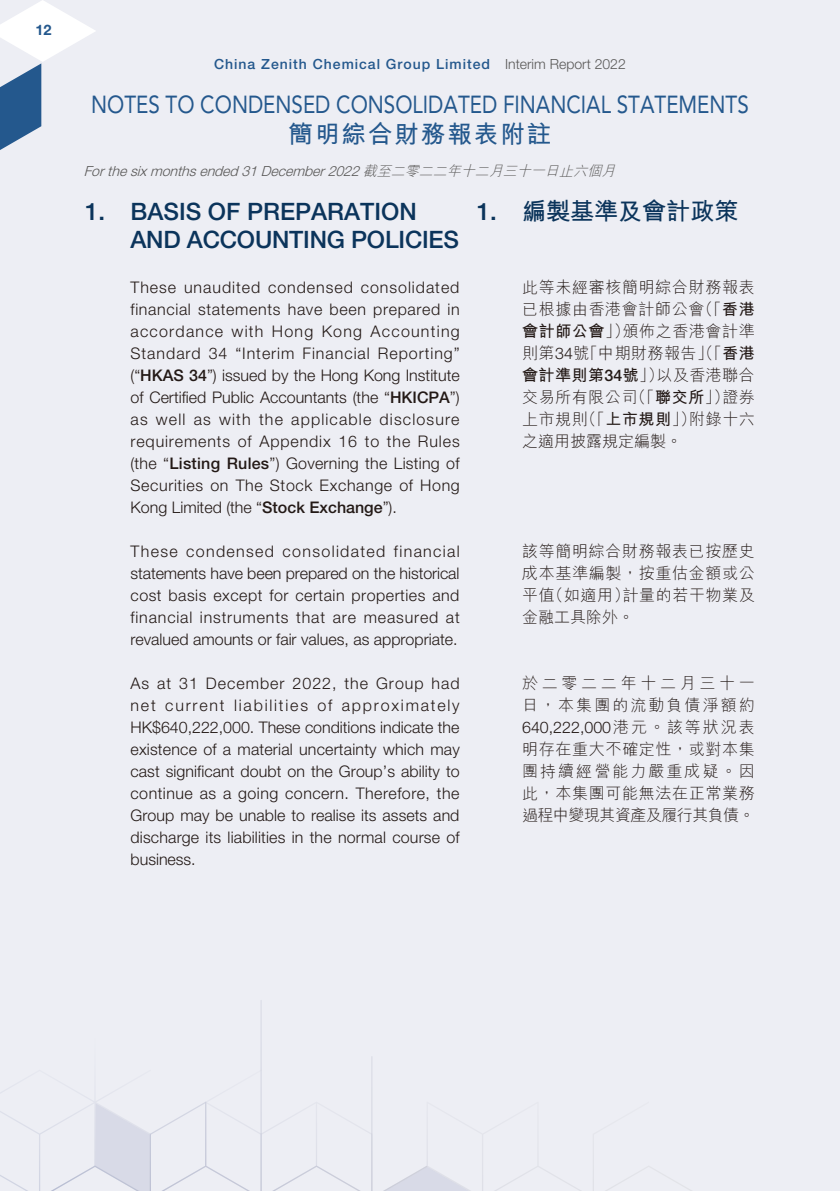
<style>
.page{position:relative;width:840px;height:1191px;background:#fff}
.page>*{position:absolute;margin:0;border:0;box-sizing:border-box;transform-origin:0 0}
.t1{font:24.4px "Avenir LT Std";color:#24588d;scale:.84 1}
.t2{font:700 24.4px "M Hei HK";letter-spacing:.08em;color:#24588d}
.t3{font:500 24px/28px "Helvetica Neue LT Std";letter-spacing:-.01em;color:#0b345b}
.t4{font:700 24px "M Hei HK";color:#0b345b}
.t5{font:300 16px/22px "Helvetica Neue LT Std";letter-spacing:.01em;color:#231916;text-align:justify}
.t6{font:300 16px/22px "M Hei HK";letter-spacing:.04em;color:#231916;text-align:justify}
.t7{font:300 16px/22px "M Hei HK";letter-spacing:.23em;color:#231916}
.t8{font:700 14.4px "Helvetica Neue LT Std";color:#24588d}
.t9{font:italic 300 14px "Helvetica Neue LT Std";color:#595857}
.t10{font:500 14px "Helvetica Neue LT Std";letter-spacing:.07em;color:#24588d}
.s1{font-weight:300;color:#595857}
.s2{font-family:"M Hei HK"}
.s3{font-weight:500}
.s4{font-family:"Helvetica Neue LT Std";font-weight:500}
.s5{font-weight:700}
.s6{font-family:"Helvetica Neue LT Std"}
</style>
<div class="page">
<div style="left:0;top:0;width:839px;height:1191px;background:#edeef4"></div>
<svg style="left:0;top:0;width:95px;height:150px"></svg>
<svg style="left:0;top:1000px;width:692px;height:191px"></svg>
<p class="t8" style="left:35px;top:21px;width:18px">12</p>
<p class="t10" style="left:214px;top:56px;width:413px">China Zenith Chemical Group Limited <span class="s1">Interim Report 2022</span></p>
<h1 class="t1" style="left:91px;top:90px;width:784px">NOTES TO CONDENSED CONSOLIDATED FINANCIAL STATEMENTS</h1>
<h1 class="t2" style="left:288px;top:116px;width:264px">簡明綜合財務報表附註</h1>
<p class="t9" style="left:84px;top:162px;width:536px">Forthesixmonthsended31December2022<span class="s2">截至二零二二年十二月三十一日止六個月</span></p>
<h2 class="t3" style="left:130px;top:197px;width:330px;text-indent:-45px">1. BASIS OF PREPARATION<br>AND ACCOUNTING POLICIES</h2>
<p class="t5" style="left:130px;top:276px;width:330px">These unaudited condensed consolidated financial statements have been prepared in accordance with Hong Kong Accounting Standard 34 “Interim Financial Reporting” (“<span class="s3">HKAS 34</span>”) issued by the Hong Kong Institute of Certified Public Accountants (the “<span class="s3">HKICPA</span>”) as well as with the applicable disclosure requirements of Appendix 16 to the Rules (the “<span class="s3">Listing Rules</span>”) Governing the Listing of Securities on The Stock Exchange of Hong Kong Limited (the “<span class="s3">Stock Exchange</span>”).</p>
<p class="t5" style="left:130px;top:540px;width:330px">These condensed consolidated financial statements have been prepared on the historical cost basis except for certain properties and financial instruments that are measured at revalued amounts or fair values, as appropriate.</p>
<p class="t5" style="left:130px;top:672px;width:330px">As at 31 December 2022, the Group had net current liabilities of approximately HK$640,222,000. These conditions indicate the existence of a material uncertainty which may cast significant doubt on the Group’s ability to continue as a going concern. Therefore, the Group may be unable to realise its assets and discharge its liabilities in the normal course of business.</p>
<h2 class="t4" style="left:476px;top:194px;width:263px"><span class="s4">1.</span> 編製基準及會計政策</h2>
<p class="t6" style="left:522px;top:276px;width:234px">此等未經審核簡明綜合財務報表已根據由香港會計師公會（「<span class="s5">香港會計師公會</span>」）頒佈之香港會計準則第<span class="s6">34</span>號「中期財務報告」（「<span class="s5">香港會計準則第</span><span class="s4">34</span><span class="s5">號</span>」）以及香港聯合交易所有限公司（「<span class="s5">聯交所</span>」）證券上市規則（「<span class="s5">上市規則</span>」）附錄十六之適用披露規定編製。</p>
<p class="t6" style="left:522px;top:540px;width:234px">該等簡明綜合財務報表已按歷史成本基準編製，按重估金額或公平值（如適用）計量的若干物業及金融工具除外。</p>
<p class="t7" style="left:522px;top:672px;width:234px">於二零二二年十二月三十一日，本集團的流動負債淨額約</p>
<p class="t5" style="left:522px;top:716px;width:234px">640,222,000<span class="s2">港元。該等狀況表</span></p>
<p class="t6" style="left:522px;top:738px;width:234px">明存在重大不確定性，或對本集團持續經營能力嚴重成疑。因此，本集團可能無法在正常業務過程中變現其資產及履行其負債。</p>
</div>
